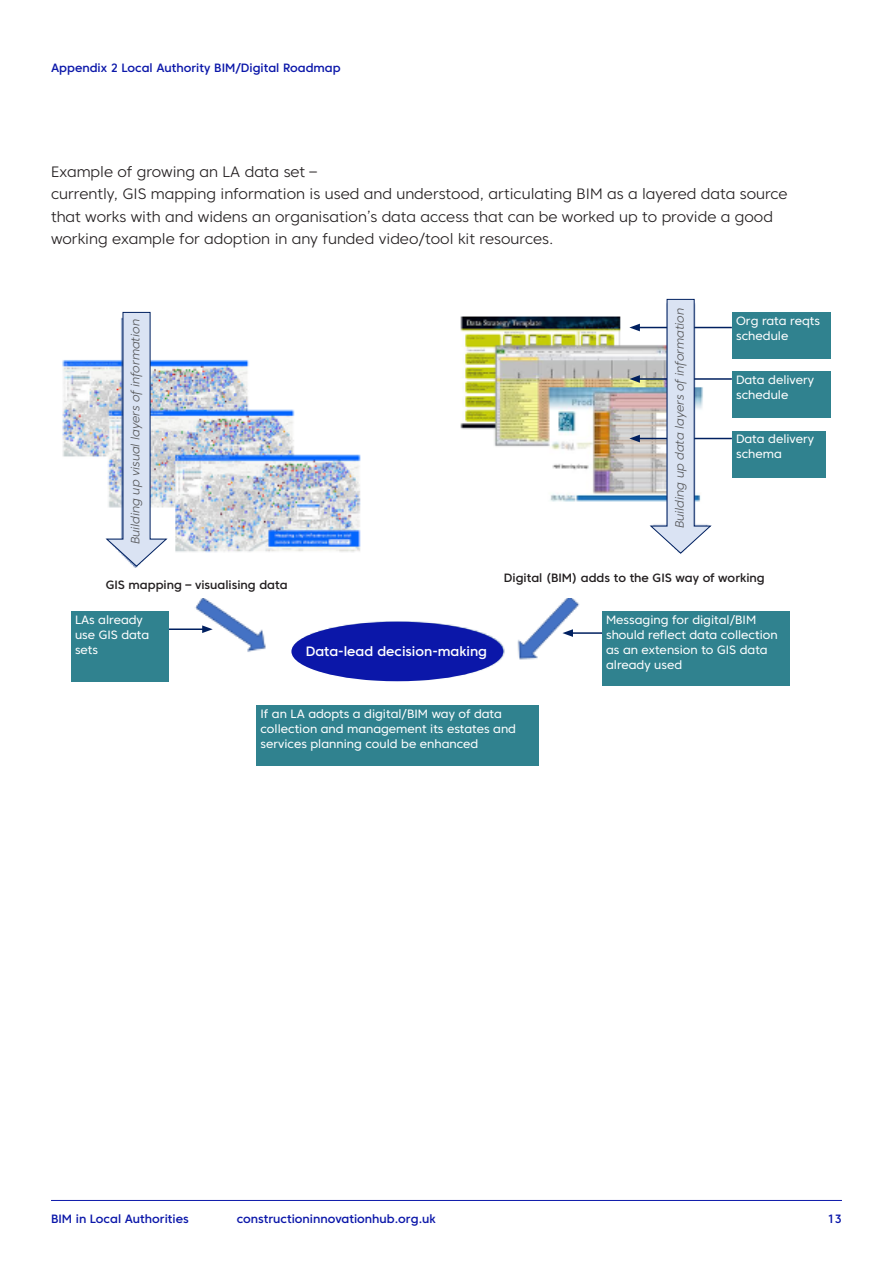
<style>
.page{position:relative;width:893px;height:1263px;background:#fff}
.page>*{position:absolute;margin:0;border:0;box-sizing:border-box;transform-origin:0 0}
.Body_copy{font:300 15px/22.5px "Core Sans C 35";color:#231f20}
.Body_Centre{font:500 13.5px "Core Sans C 55";color:#fff}
._9pt_Body{font:12px/15px "Core Sans C 45";color:#fff}
.Title_Carryover{font:500 12px "Core Sans C 55";color:#0b17a9}
._8pt_Body{font:12px "Core Sans C 35 Light It";color:#57585a}
._9pt_Body-2{font:500 12px "Core Sans C 55";color:#231f20}
</style>
<div class="page">
<hr style="left:51px;top:1200px;width:791px;height:1px;background:#0b17a9">
<img style="left:63px;top:298px;width:723px;height:414px">
<div style="left:732px;top:312px;width:98px;height:47px;background:#30828f"></div>
<div style="left:732px;top:371px;width:98px;height:47px;background:#30828f"></div>
<div style="left:732px;top:431px;width:93px;height:46px;background:#30828f"></div>
<hr style="left:638px;top:327px;width:94px;height:1px;background:#002060">
<svg style="left:629px;top:324px;width:11px;height:7px"></svg>
<hr style="left:638px;top:378px;width:94px;height:2px;background:#002060">
<svg style="left:629px;top:375px;width:11px;height:8px"></svg>
<hr style="left:638px;top:438px;width:94px;height:1px;background:#002060">
<svg style="left:629px;top:435px;width:11px;height:7px"></svg>
<hr style="left:571px;top:632px;width:94px;height:2px;background:#002060">
<svg style="left:562px;top:629px;width:11px;height:8px"></svg>
<svg style="left:649px;top:299px;width:62px;height:255px"></svg>
<svg style="left:105px;top:312px;width:62px;height:255px"></svg>
<div style="left:97px;top:571px;width:255px;height:27px;background:#fff"></div>
<div style="left:495px;top:558px;width:309px;height:40px;background:#fff"></div>
<div style="left:291px;top:622px;width:212px;height:59px;background:#0b17a9;border-radius:50%"></div>
<div style="left:602px;top:611px;width:187px;height:74px;background:#30828f"></div>
<div style="left:256px;top:705px;width:282px;height:60px;background:#30828f"></div>
<hr style="left:164px;top:628px;width:40px;height:2px;background:#002060">
<svg style="left:202px;top:625px;width:11px;height:8px"></svg>
<div style="left:71px;top:611px;width:97px;height:70px;background:#30828f"></div>
<p class="Title_Carryover" style="left:51px;top:61px;width:291px">Appendix 2 Local Authority BIM/Digital Roadmap</p>
<p class="Body_copy" style="left:51px;top:160px;width:738px">Example of growing an LA data set –<br>currently, GIS mapping information is used and understood, articulating BIM as a layered data source that works with and widens an organisation’s data access that can be worked up to provide a good working example for adoption in any funded video/tool kit resources.</p>
<p class="_8pt_Body" style="left:128px;top:544px;width:226px;rotate:-90deg">Building up visual layers of information</p>
<p class="_9pt_Body-2" style="left:106px;top:577px;width:183px">GIS mapping – visualising data</p>
<p class="_9pt_Body" style="left:75px;top:612px;width:76px">LAs already use GIS data sets</p>
<p class="Body_Centre" style="left:306px;top:643px;width:183px">Data-lead decision-making</p>
<p class="_8pt_Body" style="left:672px;top:528px;width:222px;rotate:-90deg">Building up data layers of information</p>
<p class="_9pt_Body" style="left:736px;top:313px;width:85px">Org rata reqts schedule</p>
<p class="_9pt_Body" style="left:736px;top:372px;width:80px">Data delivery schedule</p>
<p class="_9pt_Body" style="left:736px;top:432px;width:80px">Data delivery schema</p>
<p class="_9pt_Body-2" style="left:504px;top:571px;width:262px">Digital (BIM) adds to the GIS way of working</p>
<p class="_9pt_Body" style="left:606px;top:612px;width:173px">Messaging for digital/BIM should reflect data collection as an extension to GIS data already used</p>
<p class="_9pt_Body" style="left:260px;top:706px;width:257px">If an LA adopts a digital/BIM way of data collection and management its estates and services planning could be enhanced</p>
<p class="Title_Carryover" style="left:51px;top:1211px;width:139px">BIM in Local Authorities</p>
<p class="Title_Carryover" style="left:237px;top:1211px;width:201px">constructioninnovationhub.org.uk</p>
<p class="Title_Carryover" style="left:827px;top:1211px;width:16px">13</p>
</div>
